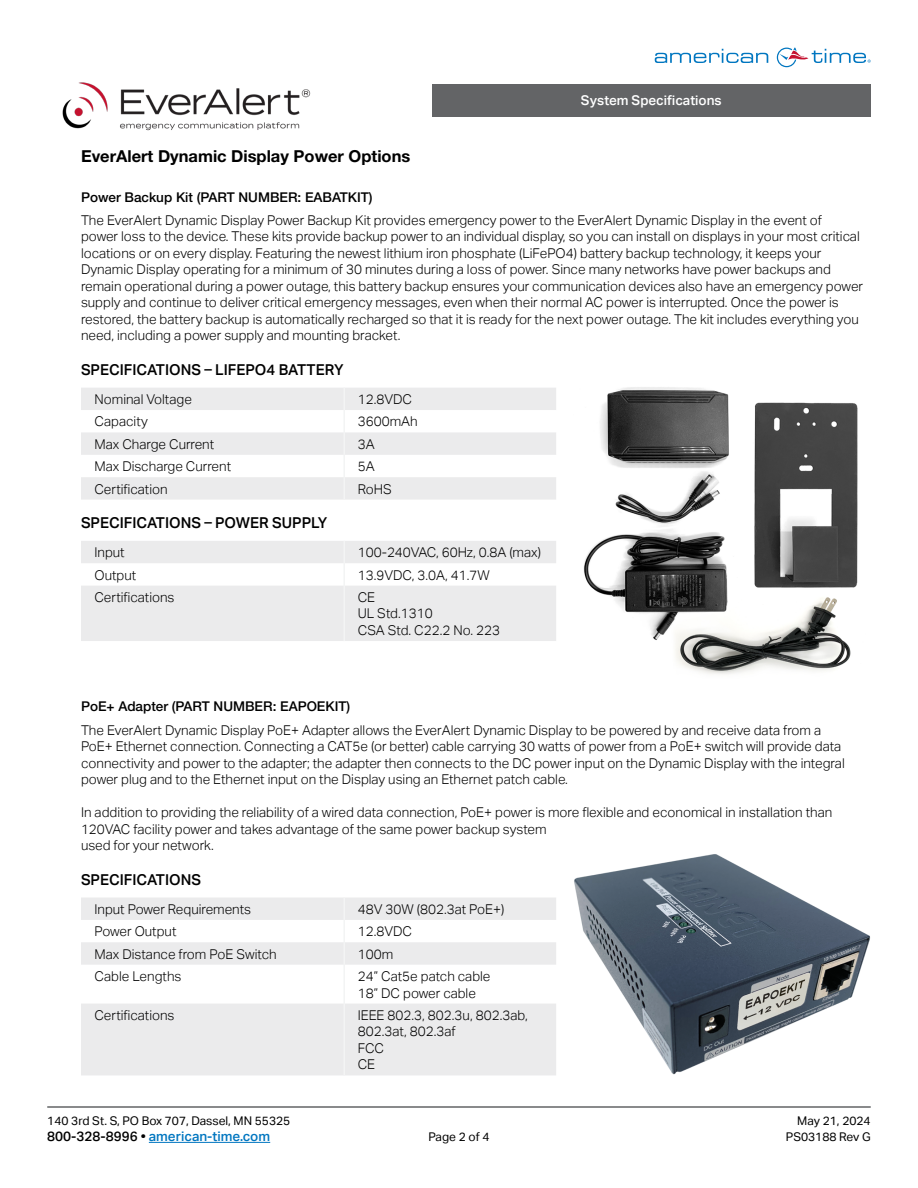
<style>
.page{position:relative;width:918px;height:1188px;background:#fff}
.page>*{position:absolute;margin:0;border:0;box-sizing:border-box;transform-origin:0 0}
.t1{font:700 16.5px "Helvetica Neue LT Std";color:#000}
.t2{font:500 15px "Aktiv Grotesk";color:#000}
.t3{font:300 13.5px/16.5px "Aktiv Grotesk";color:#000}
.t4{font:500 13.5px "Helvetica Neue LT Std";color:#000}
.t5{font:500 13.5px "Aktiv Grotesk";color:#0076c0}
.t6{font:500 13.5px "Aktiv Grotesk";color:#fff}
.t7{font:12px "Aktiv Grotesk";color:#000}
.s1{color:#000}
</style>
<div class="page">
<hr style="left:47px;top:1106px;width:824px;height:2px;background:#636466">
<svg style="left:655px;top:49px;width:113px;height:14px"></svg>
<svg style="left:777px;top:47px;width:94px;height:20px"></svg>
<div style="left:432px;top:84px;width:439px;height:33px;background:#636466"></div>
<hr style="left:149px;top:1142px;width:121px;height:1px;background:#0076c0">
<img style="left:62px;top:82px;width:249px;height:49px">
<svg style="left:81px;top:388px;width:475px;height:112px;fill:#ebebec"></svg>
<svg style="left:344px;top:388px;width:1px;height:112px"></svg>
<svg style="left:81px;top:541px;width:475px;height:100px;fill:#ebebec"></svg>
<svg style="left:344px;top:541px;width:1px;height:45px"></svg>
<hr style="left:344px;top:586px;width:1px;height:55px;background:#f3f4f4">
<svg style="left:81px;top:898px;width:475px;height:177px;fill:#ebebec"></svg>
<svg style="left:344px;top:898px;width:1px;height:67px"></svg>
<hr style="left:344px;top:965px;width:1px;height:39px;background:#f3f4f4">
<hr style="left:344px;top:1004px;width:1px;height:71px;background:#f3f4f4">
<img style="left:584px;top:387px;width:274px;height:287px">
<img style="left:574px;top:854px;width:297px;height:221px">
<p class="t6" style="left:581px;top:93px;width:142px">System Specifications</p>
<p class="t1" style="left:81px;top:146px;width:331px">EverAlert Dynamic Display Power Options</p>
<p class="t4" style="left:81px;top:189px;width:293px">Power Backup Kit (PART NUMBER: EABATKIT)</p>
<p class="t3" style="left:81px;top:212px;width:784px">The EverAlert Dynamic Display Power Backup Kit provides emergency power to the EverAlert Dynamic Display in the event of<br>power loss to the device. These kits provide backup power to an individual display, so you can install on displays in your most critical locations or on every display. Featuring the newest lithium iron phosphate (LiFePO4) battery backup technology, it keeps your Dynamic Display operating for a minimum of 30 minutes during a loss of power. Since many networks have power backups and remain operational during a power outage, this battery backup ensures your communication devices also have an emergency power supply and continue to deliver critical emergency messages, even when their normal AC power is interrupted. Once the power is restored, the battery backup is automatically recharged so that it is ready for the next power outage. The kit includes everything you need, including a power supply and mounting bracket.</p>
<p class="t2" style="left:81px;top:361px;width:264px">SPECIFICATIONS – LIFEPO4 BATTERY</p>
<p class="t3" style="left:94px;top:391px;width:99px">Nominal Voltage</p>
<p class="t3" style="left:358px;top:391px;width:56px">12.8VDC</p>
<p class="t3" style="left:94px;top:414px;width:55px">Capacity</p>
<p class="t3" style="left:358px;top:414px;width:61px">3600mAh</p>
<p class="t3" style="left:94px;top:436px;width:121px">Max Charge Current</p>
<p class="t3" style="left:358px;top:436px;width:18px">3A</p>
<p class="t3" style="left:94px;top:458px;width:138px">Max Discharge Current</p>
<p class="t3" style="left:358px;top:458px;width:18px">5A</p>
<p class="t3" style="left:94px;top:481px;width:75px">Certification</p>
<p class="t3" style="left:358px;top:481px;width:35px">RoHS</p>
<p class="t2" style="left:81px;top:514px;width:248px">SPECIFICATIONS – POWER SUPPLY</p>
<p class="t3" style="left:94px;top:544px;width:32px">Input</p>
<p class="t3" style="left:358px;top:544px;width:185px">100-240VAC, 60Hz, 0.8A (max)</p>
<p class="t3" style="left:94px;top:567px;width:43px">Output</p>
<p class="t3" style="left:358px;top:567px;width:134px">13.9VDC, 3.0A, 41.7W</p>
<p class="t3" style="left:94px;top:589px;width:82px">Certifications</p>
<p class="t3" style="left:358px;top:589px;width:144px">CE<br>UL Std.1310<br>CSA Std. C22.2 No. 223</p>
<p class="t4" style="left:81px;top:699px;width:271px">PoE+ Adapter (PART NUMBER: EAPOEKIT)</p>
<p class="t3" style="left:81px;top:722px;width:765px">The EverAlert Dynamic Display PoE+ Adapter allows the EverAlert Dynamic Display to be powered by and receive data from a PoE+ Ethernet connection. Connecting a CAT5e (or better) cable carrying 30 watts of power from a PoE+ switch will provide data connectivity and power to the adapter; the adapter then connects to the DC power input on the Dynamic Display with the integral power plug and to the Ethernet input on the Display using an Ethernet patch cable.</p>
<p class="t3" style="left:81px;top:804px;width:753px">In addition to providing the reliability of a wired data connection, PoE+ power is more flexible and economical in installation than<br>120VAC facility power and takes advantage of the same power backup system<br>used for your network.</p>
<p class="t2" style="left:81px;top:871px;width:122px">SPECIFICATIONS</p>
<p class="t3" style="left:94px;top:901px;width:158px">Input Power Requirements</p>
<p class="t3" style="left:358px;top:901px;width:148px">48V 30W (802.3at PoE+)</p>
<p class="t3" style="left:94px;top:923px;width:83px">Power Output</p>
<p class="t3" style="left:358px;top:923px;width:56px">12.8VDC</p>
<p class="t3" style="left:94px;top:946px;width:184px">Max Distance from PoE Switch</p>
<p class="t3" style="left:358px;top:946px;width:37px">100m</p>
<p class="t3" style="left:94px;top:968px;width:88px">Cable Lengths</p>
<p class="t3" style="left:358px;top:968px;width:134px">24” Cat5e patch cable<br>18” DC power cable</p>
<p class="t3" style="left:94px;top:1007px;width:82px">Certifications</p>
<p class="t3" style="left:358px;top:1007px;width:171px">IEEE 802.3, 802.3u, 802.3ab,<br>802.3at, 802.3af<br>FCC<br>CE</p>
<p class="t7" style="left:47px;top:1113px;width:245px">140 3rd St. S, PO Box 707, Dassel, MN 55325</p>
<p class="t5" style="left:47px;top:1128px;width:224px"><span class="s1">800-328-8996 •</span> american-time.com</p>
<p class="t7" style="left:786px;top:1130px;width:86px">PS03188 Rev G</p>
<p class="t7" style="left:797px;top:1114px;width:75px">May 21, 2024</p>
<p class="t7" style="left:428px;top:1130px;width:63px">Page 2 of 4</p>
</div>
